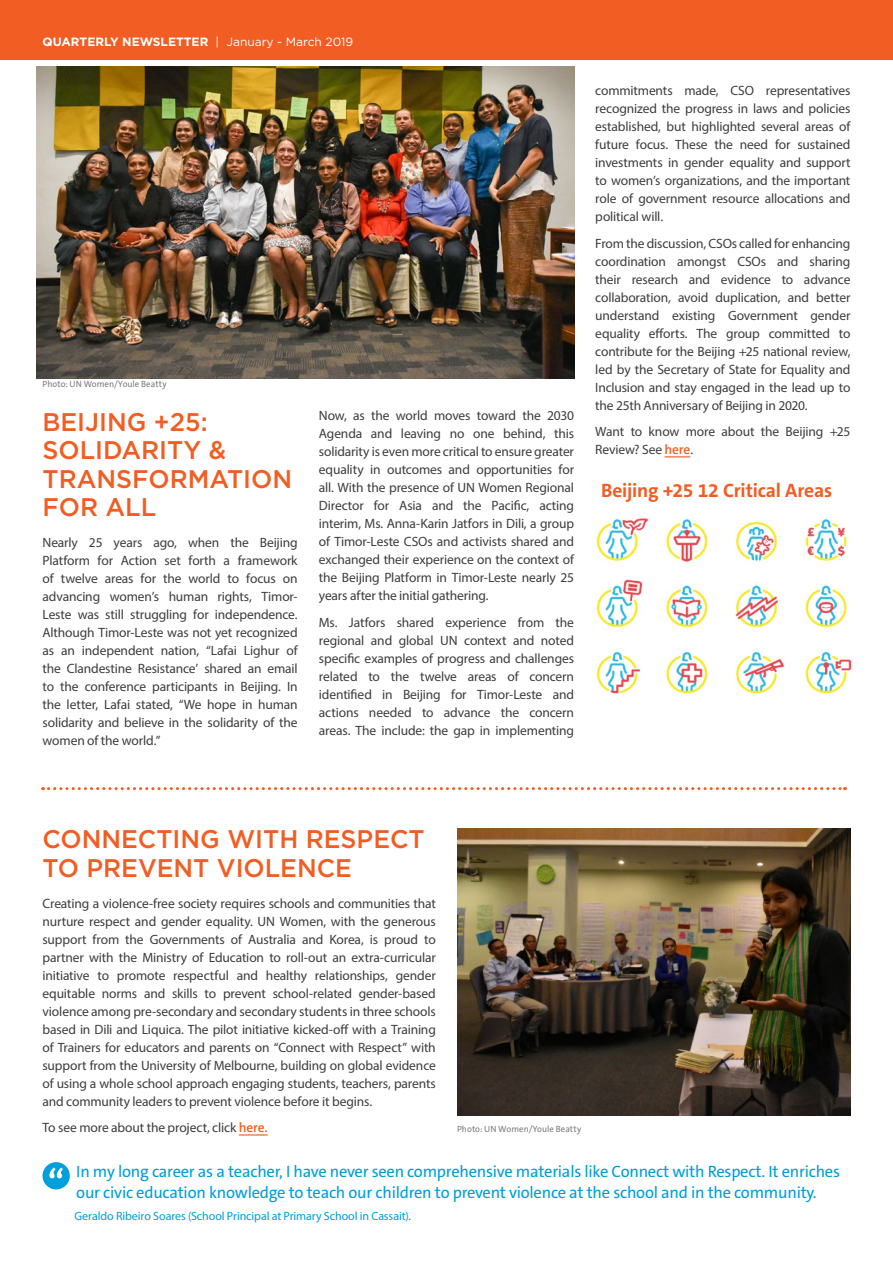
<style>
.page{position:relative;width:893px;height:1263px;background:#fff}
.page>*{position:absolute;margin:0;border:0;box-sizing:border-box;transform-origin:0 0}
.t1{font:500 25.5px/28.5px "Gotham";color:#f15d22}
.t2{font:700 19.5px "The Sans C5";letter-spacing:-.01em;color:#f15d22}
.t3{font:16.5px/21px "The Sans C5";letter-spacing:-.015em;color:#009ddc}
.t4{font:13.5px/18px "Myriad Pro";letter-spacing:-.01em;color:#3d3c3e;text-align:justify}
.t5{font:12px "Myriad Pro";letter-spacing:-.005em;color:#009ddc}
.t6{font:700 12px "Gotham";color:#fff}
.t7{font:9px "The Sans C5";letter-spacing:.005em;color:#797b7d}
.s1{font-weight:400}
.s2{font-family:"The Sans C5";font-weight:600;color:#f15d22}
</style>
<div class="page">
<div style="left:0;top:0;width:893px;height:60px;background:#f15d22"></div>
<img style="left:596px;top:518px;width:256px;height:176px">
<svg style="left:665px;top:456px;width:25px;height:1px"></svg>
<img style="left:457px;top:828px;width:393px;height:287px">
<svg style="left:239px;top:1134px;width:29px;height:1px"></svg>
<div style="left:43px;top:1162px;width:27px;height:27px;background:#00a0df;border-radius:50%"></div>
<svg style="left:49px;top:1167px;width:14px;height:11px"></svg>
<svg style="left:43px;top:787px;width:802px;height:3px"></svg>
<img style="left:37px;top:67px;width:537px;height:311px">
<p class="t6" style="left:43px;top:34px;width:312px">QUARTERLY NEWSLETTER <span class="s1">| January - March 2019</span></p>
<p class="t7" style="left:43px;top:378px;width:126px">Photo: UN Women/Youle Beatty</p>
<h1 class="t1" style="left:43px;top:407px;width:251px">BEIJING +25:<br>SOLIDARITY &amp;<br>TRANSFORMATION<br>FOR ALL</h1>
<p class="t4" style="left:43px;top:533px;width:257px">Nearly 25 years ago, when the Beijing Platform for Action set forth a framework of twelve areas for the world to focus on advancing women’s human rights, Timor-Leste was still struggling for independence.<br>Although Timor-Leste was not yet recognized as an independent nation, “Lafai Lighur of the Clandestine Resistance’ shared an email to the conference participants in Beijing. In the letter, Lafai stated, “We hope in human solidarity and believe in the solidarity of the women of the world.”</p>
<p class="t4" style="left:319px;top:407px;width:257px">Now, as the world moves toward the 2030<br>Agenda and leaving no one behind, this solidarity is even more critical to ensure greater equality in outcomes and opportunities for all. With the presence of UN Women Regional Director for Asia and the Pacific, acting interim, Ms. Anna-Karin Jatfors in Dili, a group of Timor-Leste CSOs and activists shared and exchanged their experience on the context of the Beijing Platform in Timor-Leste nearly 25 years after the initial gathering.</p>
<p class="t4" style="left:319px;top:613px;width:257px">Ms. Jatfors shared experience from the regional and global UN context and noted specific examples of progress and challenges related to the twelve areas of concern identified in Beijing for Timor-Leste and actions needed to advance the concern areas. The include: the gap in implementing</p>
<p class="t4" style="left:595px;top:81px;width:257px">commitments made, CSO representatives recognized the progress in laws and policies established, but highlighted several areas of future focus. These the need for sustained investments in gender equality and support to women’s organizations, and the important role of government resource allocations and political will.</p>
<p class="t4" style="left:595px;top:234px;width:257px">From the discussion, CSOs called for enhancing coordination amongst CSOs and sharing their research and evidence to advance collaboration, avoid duplication, and better understand existing Government gender equality efforts. The group committed to contribute for the Beijing +25 national review, led by the Secretary of State for Equality and Inclusion and stay engaged in the lead up to the 25th Anniversary of Beijing in 2020.</p>
<p class="t4" style="left:595px;top:422px;width:257px">Want to know more about the Beijing +25<br>Review? See <span class="s2">here</span>.</p>
<h2 class="t2" style="left:601px;top:478px;width:233px">Beijing +25 12 Critical Areas</h2>
<h1 class="t1" style="left:43px;top:825px;width:384px">CONNECTING WITH RESPECT<br>TO PREVENT VIOLENCE</h1>
<p class="t4" style="left:43px;top:894px;width:395px">Creating a violence-free society requires schools and communities that nurture respect and gender equality. UN Women, with the generous support from the Governments of Australia and Korea, is proud to partner with the Ministry of Education to roll-out an extra-curricular initiative to promote respectful and healthy relationships, gender equitable norms and skills to prevent school-related gender-based violence among pre-secondary and secondary students in three schools based in Dili and Liquica. The pilot initiative kicked-off with a Training of Trainers for educators and parents on “Connect with Respect” with support from the University of Melbourne, building on global evidence of using a whole school approach engaging students, teachers, parents and community leaders to prevent violence before it begins.</p>
<p class="t4" style="left:43px;top:1118px;width:227px">To see more about the project, click <span class="s2">here.</span></p>
<p class="t3" style="left:76px;top:1161px;width:765px">In my long career as a teacher, I have never seen comprehensive materials like Connect with Respect. It enriches our civic education knowledge to teach our children to prevent violence at the school and in the community.</p>
<p class="t5" style="left:74px;top:1209px;width:338px">Geraldo Ribeiro Soares (School Principal at Primary School in Cassait).</p>
<p class="t7" style="left:457px;top:1123px;width:126px">Photo: UN Women/Youle Beatty</p>
</div>
